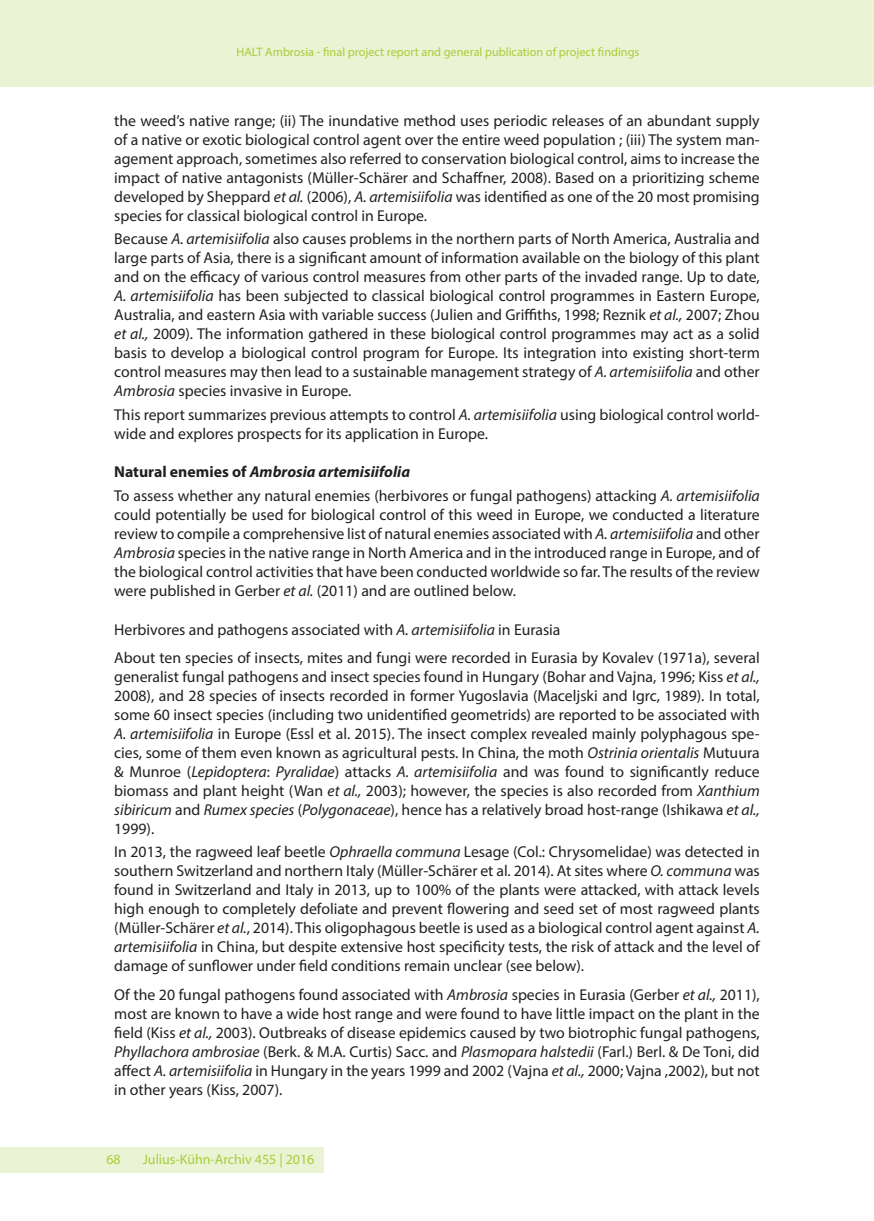
<style>
.page{position:relative;width:874px;height:1221px;background:#fff}
.page>*{position:absolute;margin:0;border:0;box-sizing:border-box;transform-origin:0 0}
.t1{font:15.75px/18.9px "Myriad Pro";color:#231f20;text-align:justify}
.t2{font:14px "Myriad Pro";color:#a6ce39}
.t3{font:12.25px "Myriad Pro";color:#a6ce39}
.s1{font-style:italic}
.s2{font-weight:700}
.s3{font-weight:700;font-style:italic}
</style>
<div class="page">
<div style="left:0;top:0;width:857px;height:87px;background:#eaf3d4"></div>
<div style="left:858px;top:0;width:15px;height:87px;background:#eaf3d4"></div>
<div style="left:0;top:1147px;width:323px;height:25px;background:#eaf3d4"></div>
<p class="t3" style="left:236px;top:44px;width:404px">HALT Ambrosia - final project report and general publication of project findings</p>
<p class="t1" style="left:114px;top:111px;width:646px">the weed’s native range; (ii) The inundative method uses periodic releases of an abundant supply of a native or exotic biological control agent over the entire weed population ; (iii) The system man&shy;agement approach, sometimes also referred to conservation biological control, aims to increase the impact of native antagonists (Müller-Schärer and Schaffner, 2008). Based on a prioritizing scheme developed by Sheppard <span class="s1">et al.</span> (2006), <span class="s1">A. artemisiifolia</span> was identified as one of the 20 most promising species for classical biological control in Europe.</p>
<p class="t1" style="left:114px;top:229px;width:646px">Because <span class="s1">A. artemisiifolia</span> also causes problems in the northern parts of North America, Australia and large parts of Asia, there is a significant amount of information available on the biology of this plant and on the efficacy of various control measures from other parts of the invaded range. Up to date, <span class="s1">A. artemisiifolia</span> has been subjected to classical biological control programmes in Eastern Europe, Australia, and eastern Asia with variable success (Julien and Griffiths, 1998; Reznik <span class="s1">et al.,</span> 2007; Zhou <span class="s1">et al.,</span> 2009). The information gathered in these biological control programmes may act as a solid basis to develop a biological control program for Europe. Its integration into existing short-term control measures may then lead to a sustainable management strategy of <span class="s1">A. artemisiifolia</span> and other <span class="s1">Ambrosia</span> species invasive in Europe.</p>
<p class="t1" style="left:114px;top:404px;width:646px">This report summarizes previous attempts to control <span class="s1">A. artemisiifolia</span> using biological control world&shy;wide and explores prospects for its application in Europe.</p>
<p class="t1" style="left:114px;top:460px;width:646px;line-height:24px"><span class="s2">Natural enemies of</span> <span class="s3">Ambrosia artemisiifolia<br></span>To assess whether any natural enemies (herbivores or fungal pathogens) attacking <span class="s1">A. artemisiifolia</span></p>
<p class="t1" style="left:114px;top:505px;width:646px">could potentially be used for biological control of this weed in Europe, we conducted a literature review to compile a comprehensive list of natural enemies associated with <span class="s1">A. artemisiifolia</span> and other <span class="s1">Ambrosia</span> species in the native range in North America and in the introduced range in Europe, and of the biological control activities that have been conducted worldwide so far. The results of the review were published in Gerber <span class="s1">et al.</span> (2011) and are outlined below.</p>
<p class="t1" style="left:114px;top:614px;width:646px;line-height:28.9px">Herbivores and pathogens associated with <span class="s1">A. artemisiifolia</span> in Eurasia<br>About ten species of insects, mites and fungi were recorded in Eurasia by Kovalev (1971a), several</p>
<p class="t1" style="left:114px;top:667px;width:646px">generalist fungal pathogens and insect species found in Hungary (Bohar and Vajna, 1996; Kiss <span class="s1">et al., </span>2008), and 28 species of insects recorded in former Yugoslavia (Maceljski and Igrc, 1989). In total, some 60 insect species (including two unidentified geometrids) are reported to be associated with <span class="s1">A. artemisiifolia</span> in Europe (Essl et al. 2015). The insect complex revealed mainly polyphagous spe&shy;cies, some of them even known as agricultural pests. In China, the moth <span class="s1">Ostrinia orientalis</span> Mutuura &amp; Munroe (<span class="s1">Lepidoptera</span>: <span class="s1">Pyralidae</span>) attacks <span class="s1">A. artemisiifolia</span> and was found to significantly reduce biomass and plant height (Wan <span class="s1">et al.,</span> 2003); however, the species is also recorded from <span class="s1">Xanthium sibiricum</span> and <span class="s1">Rumex species</span> (<span class="s1">Polygonaceae</span>), hence has a relatively broad host-range (Ishikawa <span class="s1">et al., </span>1999).</p>
<p class="t1" style="left:114px;top:842px;width:646px">In 2013, the ragweed leaf beetle <span class="s1">Ophraella communa</span> Lesage (Col.: Chrysomelidae) was detected in southern Switzerland and northern Italy (Müller-Schärer et al. 2014). At sites where <span class="s1">O. communa</span> was found in Switzerland and Italy in 2013, up to 100% of the plants were attacked, with attack levels high enough to completely defoliate and prevent flowering and seed set of most ragweed plants (Müller-Schärer <span class="s1">et al.</span>, 2014). This oligophagous beetle is used as a biological control agent against <span class="s1">A. artemisiifolia</span> in China, but despite extensive host specificity tests, the risk of attack and the level of damage of sunflower under field conditions remain unclear (see below).</p>
<p class="t1" style="left:114px;top:985px;width:646px">Of the 20 fungal pathogens found associated with <span class="s1">Ambrosia</span> species in Eurasia (Gerber <span class="s1">et al.,</span> 2011), most are known to have a wide host range and were found to have little impact on the plant in the field (Kiss <span class="s1">et al.,</span> 2003). Outbreaks of disease epidemics caused by two biotrophic fungal pathogens, <span class="s1">Phyllachora ambrosiae</span> (Berk. &amp; M.A. Curtis) Sacc. and <span class="s1">Plasmopara halstedii</span> (Farl.) Berl. &amp; De Toni, did affect <span class="s1">A. artemisiifolia</span> in Hungary in the years 1999 and 2002 (Vajna <span class="s1">et al.,</span> 2000; Vajna ,2002), but not in other years (Kiss, 2007).</p>
<p class="t2" style="left:106px;top:1150px;width:16px">68</p>
<p class="t2" style="left:143px;top:1151px;width:173px">Julius-Kühn-Archiv 455 | 2016</p>
</div>
